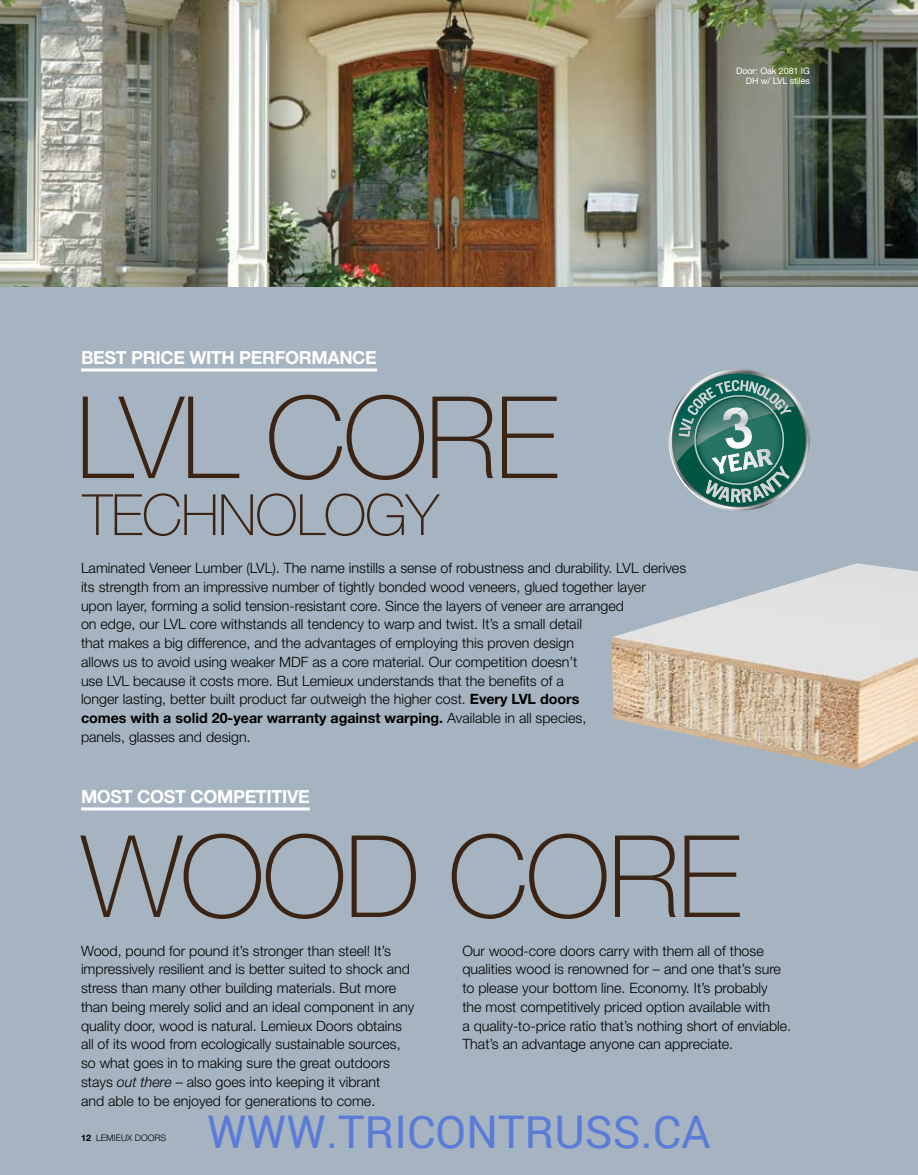
<style>
.page{position:relative;width:918px;height:1175px;background:#fff}
.page>*{position:absolute;margin:0;border:0;box-sizing:border-box;transform-origin:0 0}
.t1{font:100 114px "Helvetica Neue LT Std";letter-spacing:-.02em;color:#3c2415}
.t2{font:100 57px "Helvetica Neue LT Std";letter-spacing:-.02em;color:#3c2415}
.t3{font:45px "Roboto";color:rgb(65 105 225/.75)}
.t4{font:700 18px "Helvetica Neue LT Std";letter-spacing:-.02em;color:#fff}
.t5{font:300 14.25px/18.8px "Helvetica Neue LT Std";color:#000}
.t6{font:9px/9.8px "Helvetica Neue LT Std";letter-spacing:-.01em;color:#fff;text-align:right}
.t7{font:300 9px "Helvetica Neue LT Std";color:#000}
.s1{font-weight:700}
.s2{font-style:italic}
</style>
<div class="page">
<div style="left:0;top:273px;width:918px;height:901px;background:#a5b4c0"></div>
<img style="left:0;top:0;width:918px;height:287px">
<hr style="left:81px;top:368px;width:296px;height:3px;background:#fff">
<hr style="left:81px;top:807px;width:229px;height:3px;background:#fff">
<svg style="left:668px;top:369px;width:142px;height:142px"></svg>
<img style="left:611px;top:563px;width:307px;height:206px">
<p class="t6" style="left:736px;top:66px;width:75px">Door: Oak 2081 IG<br>DH w/ LVL stiles</p>
<p class="t4" style="left:81px;top:346px;width:297px">BEST PRICE WITH PERFORMANCE</p>
<h1 class="t1" style="left:76px;top:372px;width:485px">LVL CORE</h1>
<h2 class="t2" style="left:83px;top:482px;width:358px">TECHNOLOGY</h2>
<p class="t5" style="left:81px;top:558px;width:607px">Laminated Veneer Lumber (LVL). The name instills a sense of robustness and durability. LVL derives its strength from an impressive number of tightly bonded wood veneers, glued together layer<br>upon layer, forming a solid tension-resistant core. Since the layers of veneer are arranged<br>on edge, our LVL core withstands all tendency to warp and twist. It’s a small detail<br>that makes a big difference, and the advantages of employing this proven design<br>allows us to avoid using weaker MDF as a core material. Our competition doesn’t<br>use LVL because it costs more. But Lemieux understands that the benefits of a<br>longer lasting, better built product far outweigh the higher cost. <span class="s1">Every LVL doors<br>comes with a solid 20-year warranty against warping.</span> Available in all species,<br>panels, glasses and design.</p>
<p class="t4" style="left:81px;top:785px;width:230px">MOST COST COMPETITIVE</p>
<h1 class="t1" style="left:81px;top:811px;width:662px">WOOD CORE</h1>
<p class="t5" style="left:81px;top:940px;width:335px">Wood, pound for pound it’s stronger than steel! It’s impressively resilient and is better suited to shock and stress than many other building materials. But more than being merely solid and an ideal component in any quality door, wood is natural. Lemieux Doors obtains all of its wood from ecologically sustainable sources, so what goes in to making sure the great outdoors stays <span class="s2">out there</span> – also goes into keeping it vibrant<br>and able to be enjoyed for generations to come.</p>
<p class="t5" style="left:462px;top:940px;width:330px">Our wood-core doors carry with them all of those qualities wood is renowned for – and one that’s sure to please your bottom line. Economy. It’s probably<br>the most competitively priced option available with<br>a quality-to-price ratio that’s nothing short of enviable.<br>That’s an advantage anyone can appreciate.</p>
<p class="t7" style="left:81px;top:1132px;width:87px"><span class="s1">12</span> LEMIEUX DOORS</p>
<h3 class="t3" style="left:207px;top:1100px;width:505px">WWW.TRICONTRUSS.CA</h3>
</div>
